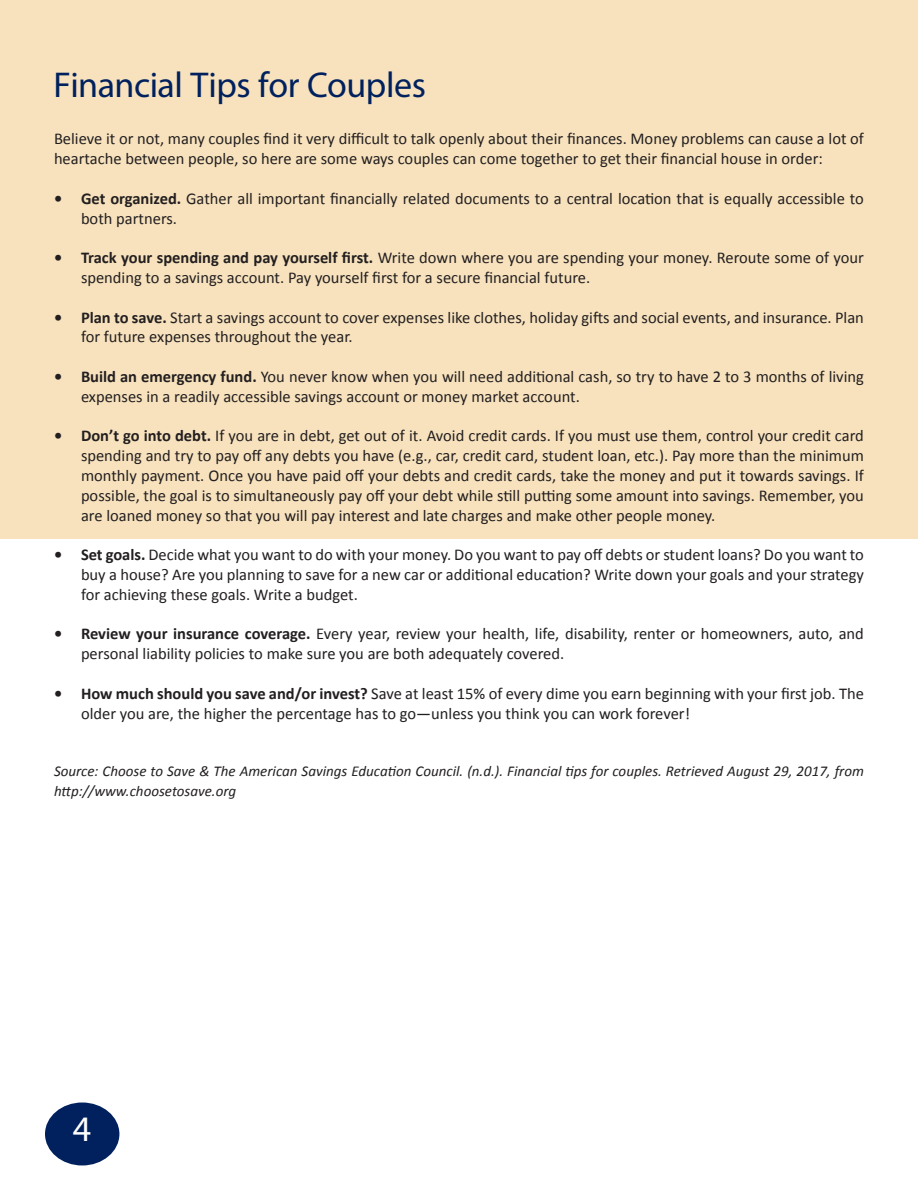
<style>
.page{position:relative;width:918px;height:1188px;background:#fff}
.page>*{position:absolute;margin:0;border:0;box-sizing:border-box;transform-origin:0 0}
.t1{font:36px "Myriad Pro";letter-spacing:-.015em;color:#00215d}
.t2{font:36px "Myriad Pro";color:#fff}
.t3{font:16.5px/19.8px "Calibri";color:#231f20}
.t4{font:italic 15px/19.8px "Calibri";color:#231f20}
.s1{font-weight:700}
</style>
<div class="page">
<div style="left:0;top:0;width:918px;height:539px;background:#f7e2bd"></div>
<div style="left:45px;top:1102px;width:74px;height:64px;background:#00215d;border-radius:50%"></div>
<p class="t1" style="left:54px;top:62px;width:374px">Financial Tips for Couples</p>
<p class="t3" style="left:54px;top:129px;width:811px">Believe it or not, many couples find it very difficult to talk openly about their finances. Money problems can cause a lot of heartache between people, so here are some ways couples can come together to get their financial house in order:</p>
<p class="t3" style="left:81px;top:189px;width:784px;text-indent:-27px"><span class="s1">• Get organized.</span> Gather all important financially related documents to a central location that is equally accessible to both partners.</p>
<p class="t3" style="left:81px;top:248px;width:784px;text-indent:-27px"><span class="s1">• Track your spending and pay yourself first.</span> Write down where you are spending your money. Reroute some of your spending to a savings account. Pay yourself first for a secure financial future.</p>
<p class="t3" style="left:81px;top:307px;width:784px;text-indent:-27px"><span class="s1">• Plan to save.</span> Start a savings account to cover expenses like clothes, holiday gifts and social events, and insurance. Plan for future expenses throughout the year.</p>
<p class="t3" style="left:81px;top:367px;width:784px;text-indent:-27px"><span class="s1">• Build an emergency fund.</span> You never know when you will need additional cash, so try to have 2 to 3 months of living expenses in a readily accessible savings account or money market account.</p>
<p class="t3" style="left:81px;top:426px;width:784px;text-align:justify;text-indent:-27px"><span class="s1">• Don’t go into debt.</span> If you are in debt, get out of it. Avoid credit cards. If you must use them, control your credit card spending and try to pay off any debts you have (e.g., car, credit card, student loan, etc.). Pay more than the minimum monthly payment. Once you have paid off your debts and credit cards, take the money and put it towards savings. If possible, the goal is to simultaneously pay off your debt while still putting some amount into savings. Remember, you are loaned money so that you will pay interest and late charges and make other people money.</p>
<p class="t3" style="left:81px;top:545px;width:785px;text-align:justify;text-indent:-27px"><span class="s1">• Set goals.</span> Decide what you want to do with your money. Do you want to pay off debts or student loans? Do you want to buy a house? Are you planning to save for a new car or additional education? Write down your goals and your strategy for achieving these goals. Write a budget.</p>
<p class="t3" style="left:81px;top:624px;width:784px;text-indent:-27px"><span class="s1">• Review your insurance coverage.</span> Every year, review your health, life, disability, renter or homeowners, auto, and personal liability policies to make sure you are both adequately covered.</p>
<p class="t3" style="left:81px;top:684px;width:785px;text-indent:-27px"><span class="s1">• How much should you save and/or invest?</span> Save at least 15% of every dime you earn beginning with your first job. The older you are, the higher the percentage has to go—unless you think you can work forever!</p>
<p class="t4" style="left:54px;top:761px;width:811px">Source: Choose to Save &amp; The American Savings Education Council. (n.d.). Financial tips for couples. Retrieved August 29, 2017, from http://www.choosetosave.org</p>
<p class="t2" style="left:73px;top:1106px;width:20px">4</p>
</div>
